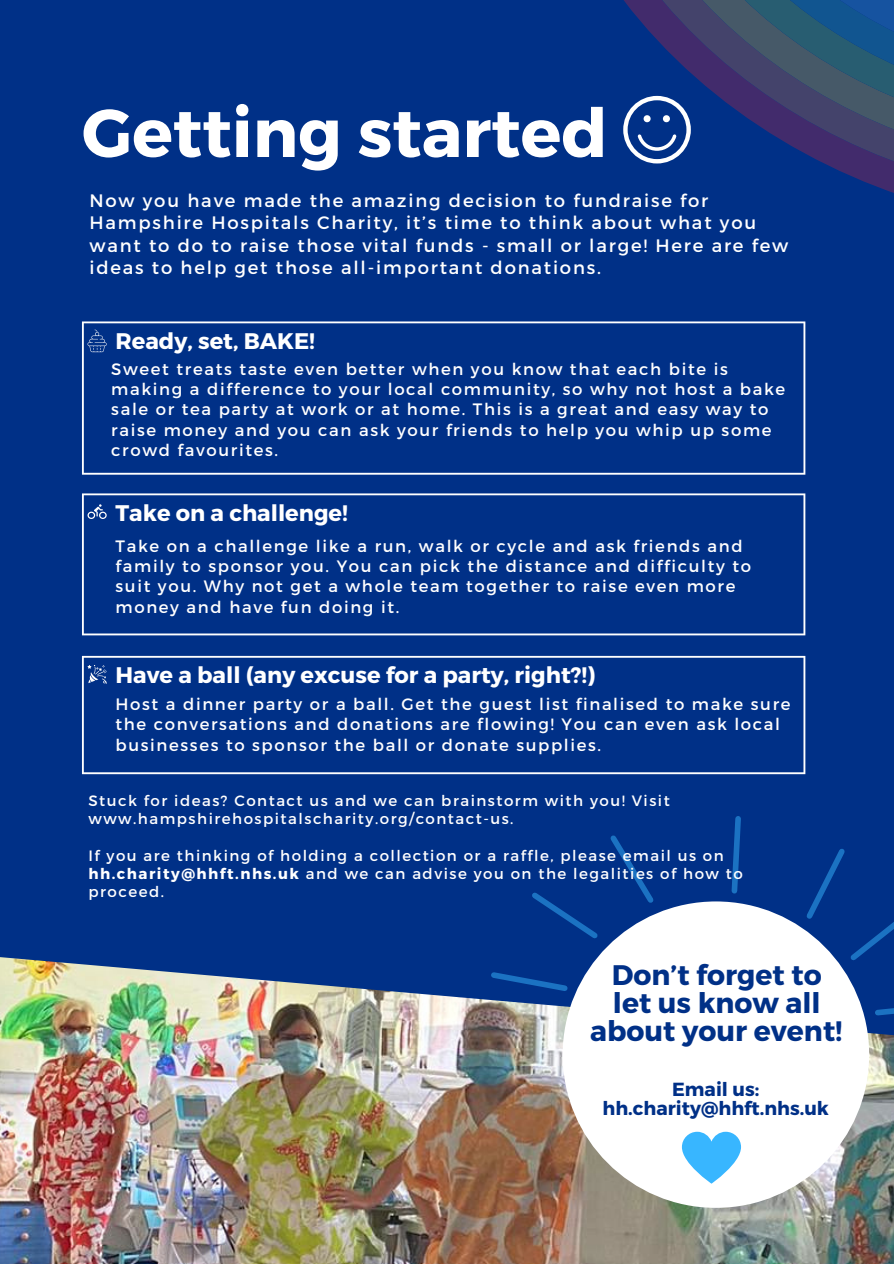
<style>
.page{position:relative;width:894px;height:1264px;background:#fff}
.page>*{position:absolute;margin:0;border:0;box-sizing:border-box;transform-origin:0 0}
.t1{font:700 67.5px "Montserrat";color:#fff}
.t2{font:700 28.2px/28.2px "Montserrat";color:#003087;text-align:center}
.t3{font:700 22.5px "Montserrat";color:#fff}
.t4{font:700 18.9px "Montserrat";color:#003087}
.t5{font:18px/22.5px "Montserrat";letter-spacing:.1em;color:#fff}
.t6{font:16.5px/20.2px "Montserrat";letter-spacing:.1em;color:#fff}
.t7{font:15px/18px "Montserrat";letter-spacing:.1em;color:#fff}
.s1{font-weight:700}
</style>
<div class="page">
<div style="left:0;top:0;width:893px;height:1263px;background:#003087"></div>
<svg style="left:82px;top:656px;width:723px;height:118px"></svg>
<svg style="left:82px;top:668px;width:622px;height:107px"></svg>
<svg style="left:82px;top:716px;width:572px;height:59px"></svg>
<svg style="left:82px;top:764px;width:523px;height:11px"></svg>
<svg style="left:82px;top:321px;width:272px;height:153px"></svg>
<svg style="left:392px;top:321px;width:414px;height:154px"></svg>
<svg style="left:431px;top:321px;width:375px;height:120px"></svg>
<svg style="left:469px;top:321px;width:337px;height:74px"></svg>
<svg style="left:508px;top:321px;width:298px;height:29px"></svg>
<svg style="left:624px;top:0;width:269px;height:193px"></svg>
<svg style="left:623px;top:96px;width:67px;height:67px"></svg>
<svg style="left:82px;top:493px;width:723px;height:142px"></svg>
<img style="left:0;top:957px;width:893px;height:306px">
<svg style="left:87px;top:665px;width:20px;height:19px"></svg>
<svg style="left:87px;top:504px;width:20px;height:15px"></svg>
<svg style="left:87px;top:329px;width:20px;height:23px"></svg>
<div style="left:562px;top:901px;width:306px;height:306px;background:#fff;border-radius:50%"></div>
<svg style="left:681px;top:1131px;width:59px;height:52px"></svg>
<svg style="left:731px;top:816px;width:10px;height:78px"></svg>
<svg style="left:490px;top:968px;width:80px;height:26px"></svg>
<svg style="left:532px;top:835px;width:125px;height:107px"></svg>
<svg style="left:802px;top:849px;width:91px;height:115px"></svg>
<svg style="left:872px;top:999px;width:21px;height:19px"></svg>
<p class="t1" style="left:82px;top:89px;width:527px">Getting started</p>
<p class="t5" style="left:89px;top:188px;width:700px">Now you have made the amazing decision to fundraise for Hampshire Hospitals Charity, it’s time to think about what you want to do to raise those vital funds - small or large! Here are few ideas to help get those all-important donations.</p>
<p class="t3" style="left:115px;top:326px;width:201px">Ready, set, BAKE!</p>
<p class="t6" style="left:111px;top:358px;width:675px">Sweet treats taste even better when you know that each bite is making a difference to your local community, so why not host a bake sale or tea party at work or at home. This is a great and easy way to raise money and you can ask your friends to help you whip up some crowd favourites.</p>
<p class="t3" style="left:115px;top:498px;width:234px">Take on a challenge!</p>
<p class="t6" style="left:115px;top:535px;width:636px">Take on a challenge like a run, walk or cycle and ask friends and family to sponsor you. You can pick the distance and difficulty to suit you. Why not get a whole team together to raise even more money and have fun doing it.</p>
<p class="t3" style="left:115px;top:660px;width:481px">Have a ball (any excuse for a party, right?!)</p>
<p class="t6" style="left:115px;top:693px;width:676px">Host a dinner party or a ball. Get the guest list finalised to make sure the conversations and donations are flowing! You can even ask local businesses to sponsor the ball or donate supplies.</p>
<p class="t7" style="left:88px;top:791px;width:582px">Stuck for ideas? Contact us and we can brainstorm with you! Visit www.hampshirehospitalscharity.org/contact-us.</p>
<p class="t7" style="left:88px;top:845px;width:655px">If you are thinking of holding a collection or a raffle, please email us on <span class="s1">hh.charity@hhft.nhs.uk</span> and we can advise you on the legalities of how to proceed.</p>
<p class="t2" style="left:590px;top:959px;width:254px">Don’t forget to let us know all about your event!</p>
<p class="t4" style="left:672px;top:1077px;width:89px">Email us:</p>
<p class="t4" style="left:602px;top:1096px;width:228px">hh.charity@hhft.nhs.uk</p>
</div>
